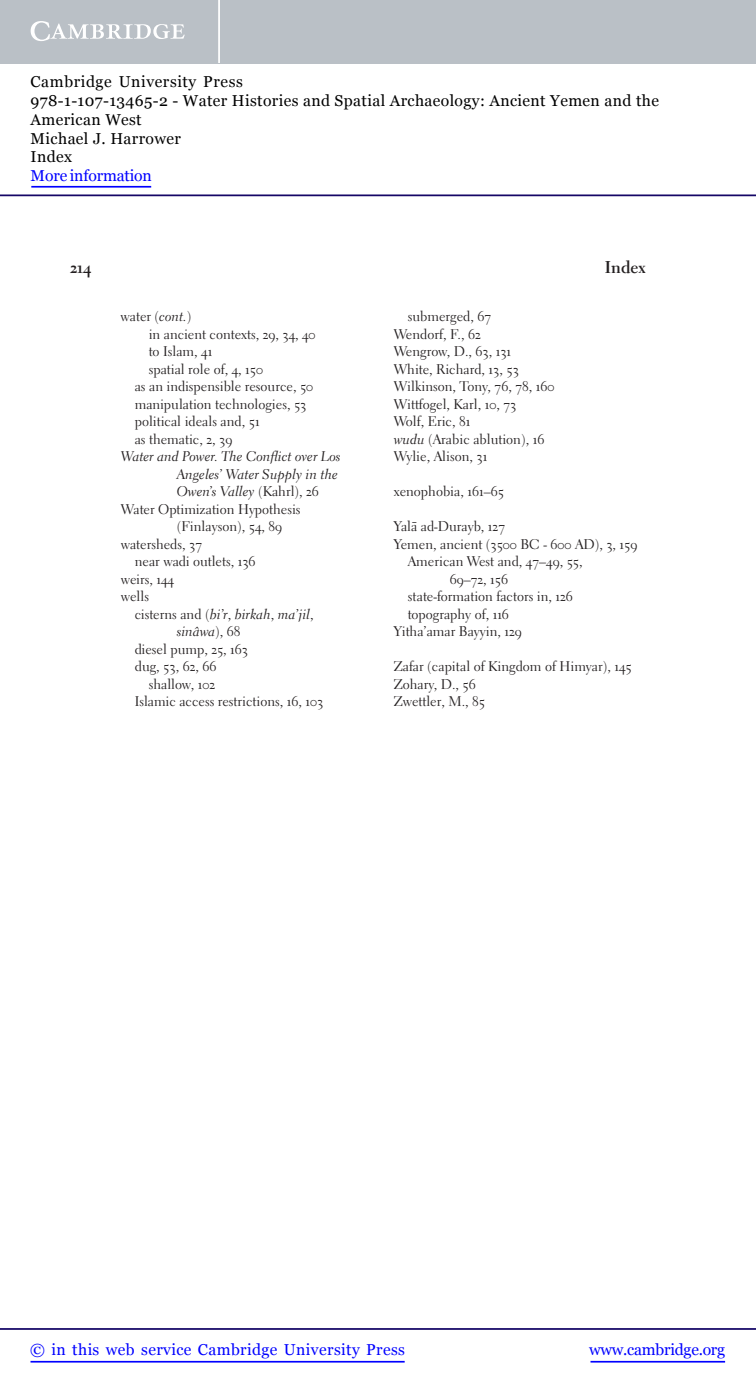
<style>
.page{position:relative;width:756px;height:1388px;background:#fff}
.page>*{position:absolute;margin:0;border:0;box-sizing:border-box;transform-origin:0 0}
.t1{font:700 17.15px "Electra LT Std";color:#231f20}
.t2{font:15.75px/18.7px "Georgia";letter-spacing:.025em;color:#000}
.t3{font:15.75px "Georgia";letter-spacing:.025em;color:#00f}
.t4{font:15.75px "Georgia";letter-spacing:-.015em;color:#00f}
.t5{font:15.75px "Georgia";letter-spacing:-.01em;color:#00f}
.t6{font:14px/17.5px "Electra LT Std";color:#231f20}
.t7{font:14px/17.5px "Electra LT Std Cursive";color:#231f20}
.s1{font-family:"Electra LT Std Cursive"}
.s2{font-family:"Electra LT Std"}
.s3{font-family:"Combo NG"}
</style>
<div class="page">
<hr style="left:591px;top:1361px;width:134px;height:1px;background:#00f">
<hr style="left:0;top:1328px;width:756px;height:2px;background:#150666">
<hr style="left:31px;top:1361px;width:374px;height:1px;background:#00f">
<div style="left:0;top:0;width:756px;height:63px;background:#bac0c6"></div>
<svg style="left:31px;top:21px;width:154px;height:20px"></svg>
<hr style="left:218px;top:0;width:2px;height:63px;background:#fff">
<hr style="left:0;top:194px;width:756px;height:2px;background:#150666">
<hr style="left:31px;top:186px;width:120px;height:2px;background:#00f">
<p class="t2" style="left:31px;top:73px;width:630px">Cambridge University Press<br>978-1-107-13465-2 - Water Histories and Spatial Archaeology: Ancient Yemen and the<br>American West<br>Michael J. Harrower<br>Index</p>
<p class="t5" style="left:31px;top:166px;width:123px">More information</p>
<p class="t1" style="left:70px;top:260px;width:23px">214</p>
<p class="t1" style="left:605px;top:260px;width:42px">Index</p>
<p class="t6" style="left:121px;top:309px;width:72px">water (<span class="s1">cont.</span>)</p>
<p class="t6" style="left:149px;top:326px;width:168px">in ancient contexts, 29 , 34 , 40</p>
<p class="t6" style="left:149px;top:344px;width:65px">to Islam, 41</p>
<p class="t6" style="left:149px;top:361px;width:116px">spatial role of, 4 , 150</p>
<p class="t6" style="left:135px;top:379px;width:180px">as an indispensible resource, 50</p>
<p class="t6" style="left:135px;top:396px;width:173px">manipulation technologies, 53</p>
<p class="t6" style="left:135px;top:414px;width:126px">political ideals and, 51</p>
<p class="t6" style="left:135px;top:431px;width:99px">as thematic, 2 , 39</p>
<p class="t7" style="left:177px;top:449px;width:165px;text-indent:-56px">Water and Power. The Conflict over Los<br>Angeles’ Water Supply in the<br>Owen’s Valley <span class="s2">(Kahrl), 26</span></p>
<p class="t6" style="left:121px;top:501px;width:181px">Water Optimization Hypothesis</p>
<p class="t6" style="left:177px;top:519px;width:107px">(Finlayson), 54 , 89</p>
<p class="t6" style="left:121px;top:536px;width:83px">watersheds, 37</p>
<p class="t6" style="left:135px;top:554px;width:122px">near wadi outlets, 136</p>
<p class="t6" style="left:121px;top:571px;width:55px">weirs, 144</p>
<p class="t6" style="left:121px;top:589px;width:30px">wells</p>
<p class="t7" style="left:177px;top:606px;width:138px;text-indent:-42px"><span class="s2">cisterns and (</span> bi’r <span class="s2">,</span> birkah <span class="s2">,</span> ma’jil <span class="s2">, </span>sinâwa <span class="s2">), 68</span></p>
<p class="t6" style="left:135px;top:641px;width:115px">diesel pump, 25 , 163</p>
<p class="t6" style="left:135px;top:659px;width:83px">dug, 53 , 62 , 66</p>
<p class="t6" style="left:149px;top:676px;width:68px">shallow, 102</p>
<p class="t6" style="left:135px;top:694px;width:190px">Islamic access restrictions, 16 , 103</p>
<p class="t6" style="left:394px;top:309px;width:162px;text-indent:14px">submerged, 67<br>Wendorf, F., 62<br>Wengrow, D., 63 , 131<br>White, Richard, 13 , 53<br>Wilkinson, Tony, 76 , 78 , 160<br>Wittfogel, Karl, 10 , 73<br>Wolf, Eric, 81<br><span class="s1">wudu</span> (Arabic ablution), 16<br>Wylie, Alison, 31</p>
<p class="t6" style="left:394px;top:484px;width:112px">xenophobia, 161 – 65</p>
<p class="t6" style="left:394px;top:519px;width:113px">Yala <span class="s3">-</span>ad-Durayb, 127</p>
<p class="t6" style="left:394px;top:536px;width:245px">Yemen, ancient (3500 BC - 600 AD), 3 , 159</p>
<p class="t6" style="left:408px;top:554px;width:176px">American West and, 47 – 49 , 55 ,</p>
<p class="t6" style="left:450px;top:571px;width:60px">69 – 72 , 156</p>
<p class="t6" style="left:408px;top:589px;width:167px">state-formation factors in, 126</p>
<p class="t6" style="left:408px;top:606px;width:103px">topography of, 116</p>
<p class="t6" style="left:394px;top:624px;width:130px">Yitha’amar Bayyin, 129</p>
<p class="t6" style="left:394px;top:659px;width:240px">Zafar (capital of Kingdom of Himyar), 145<br>Zohary, D., 56<br>Zwettler, M., 85</p>
<p class="t3" style="left:30px;top:1339px;width:376px">© in this web service Cambridge University Press</p>
<p class="t4" style="left:589px;top:1339px;width:137px">www.cambridge.org</p>
</div>
